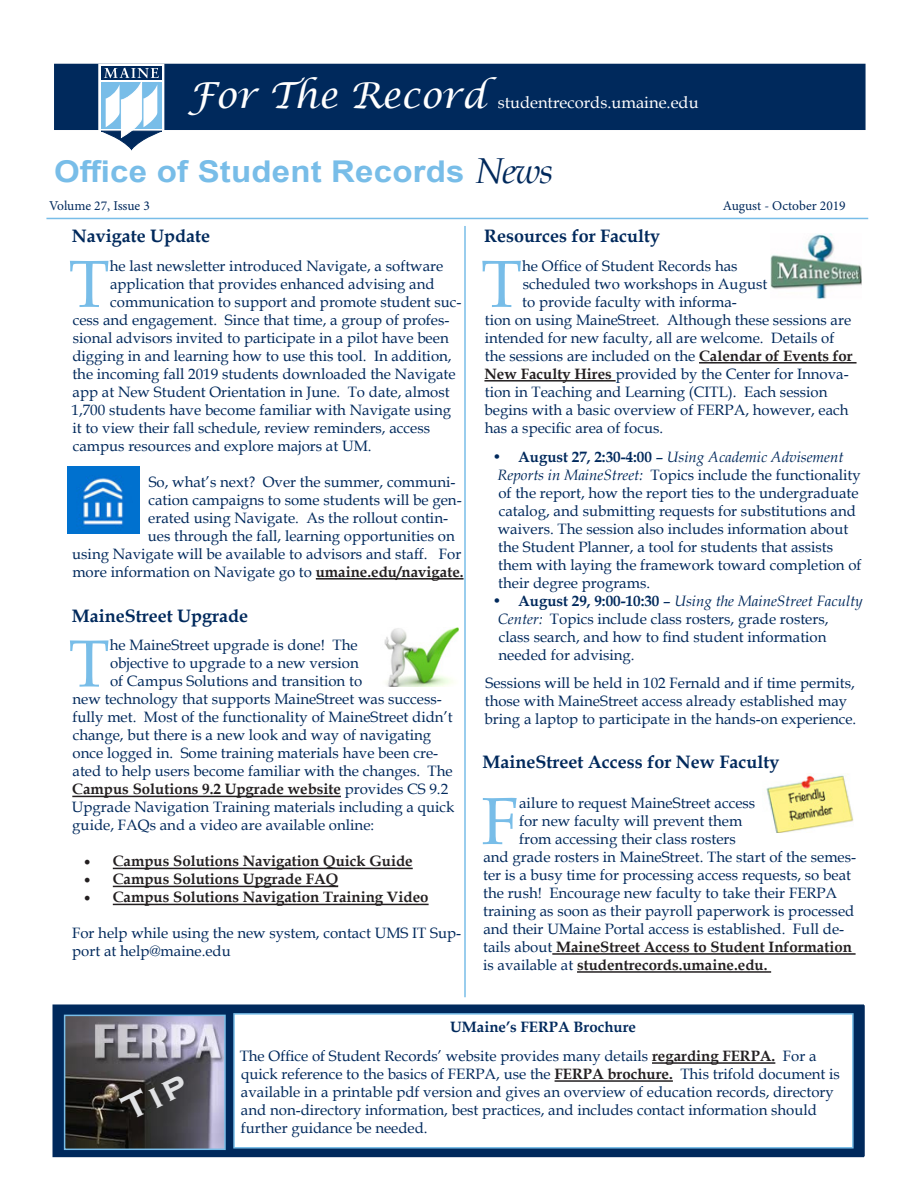
<style>
.page{position:relative;width:918px;height:1188px;background:#fff}
.page>*{position:absolute;margin:0;border:0;box-sizing:border-box;transform-origin:0 0}
.t1{font:66.6px "Book Antiqua";color:#78bde8}
.t2{font:700 30px "Arial";letter-spacing:.005em;color:#78bde8;scale:1.1 1}
.t3{font:700 18px "Book Antiqua";color:#00295c}
.t4{font:16.5px "Book Antiqua";color:#fff}
.t5{font:15px/18px "Book Antiqua";color:#00295c}
.t6{font:700 15px "Book Antiqua";color:#231f20}
.t7{font:700 15px "Book Antiqua";color:#00295c}
.t8{font:13.5px "Minion Pro";color:#00295c}
.s1{font-family:"Lucida Calligraphy";font-style:italic;font-size:36px}
.s2{font-family:"Book Antiqua";font-weight:400;font-style:italic;font-size:36px;color:#00295c}
.s3{font-weight:700;color:#231f20}
.s4{font-weight:400;color:#00295c}
.s5{font-family:"Minion Pro";font-weight:400;font-size:18px}
.s6{font-weight:700}
.s7{font-style:italic}
</style>
<div class="page">
<div style="left:54px;top:1005px;width:811px;height:151px;background:#00295c"></div>
<div style="left:54px;top:64px;width:812px;height:66px;background:#00295c"></div>
<svg style="left:98px;top:64px;width:66px;height:86px"></svg>
<hr style="left:464px;top:226px;width:2px;height:771px;background:#78bde8">
<div style="left:52px;top:1004px;width:812px;height:153px;border:2px solid #00295c"></div>
<img style="left:67px;top:1018px;width:156px;height:129px">
<div style="left:64px;top:1015px;width:162px;height:135px;border:2px solid #78bde8"></div>
<hr style="left:46px;top:218px;width:822px;height:1px;background:#78bde8">
<div style="left:234px;top:1014px;width:619px;height:134px;background:#fff"></div>
<hr style="left:652px;top:1062px;width:123px;height:2px;background:#231f20">
<hr style="left:555px;top:1080px;width:118px;height:2px;background:#231f20">
<div style="left:233px;top:1013px;width:621px;height:136px;border:2px solid #78bde8"></div>
<hr style="left:316px;top:578px;width:148px;height:2px;background:#231f20">
<hr style="left:72px;top:796px;width:269px;height:1px;background:#231f20">
<hr style="left:113px;top:868px;width:300px;height:1px;background:#231f20">
<hr style="left:113px;top:886px;width:225px;height:1px;background:#231f20">
<hr style="left:113px;top:904px;width:316px;height:1px;background:#231f20">
<img style="left:68px;top:466px;width:72px;height:67px">
<img style="left:384px;top:627px;width:74px;height:59px">
<hr style="left:699px;top:362px;width:158px;height:2px;background:#231f20">
<hr style="left:484px;top:380px;width:132px;height:2px;background:#231f20">
<img style="left:770px;top:233px;width:91px;height:66px">
<hr style="left:552px;top:953px;width:304px;height:2px;background:#231f20">
<hr style="left:577px;top:971px;width:194px;height:2px;background:#231f20">
<img style="left:766px;top:775px;width:88px;height:58px">
<svg style="left:119px;top:1075px;width:70px;height:46px;background:#312f2f"></svg>
<p class="t4" style="left:188px;top:91px;width:512px"><span class="s1">For The Record</span> studentrecords.umaine.edu</p>
<p class="t2" style="left:54px;top:150px;width:455px">Office of Student Records <span class="s2">News</span></p>
<p class="t8" style="left:49px;top:196px;width:102px">Volume 27, Issue 3</p>
<p class="t8" style="left:723px;top:196px;width:124px">August - October 2019</p>
<p class="t3" style="left:72px;top:224px;width:140px">Navigate Update</p>
<p class="t1" style="left:69px;top:238px;width:42px">T</p>
<p class="t5" style="left:110px;top:256px;width:335px">he last newsletter introduced Navigate, a software</p>
<p class="t5" style="left:110px;top:274px;width:326px">application that provides enhanced advising and</p>
<p class="t5" style="left:110px;top:292px;width:353px">communication to support and promote student suc-</p>
<p class="t5" style="left:73px;top:310px;width:378px">cess and engagement. Since that time, a group of profes-</p>
<p class="t5" style="left:73px;top:328px;width:377px">sional advisors invited to participate in a pilot have been</p>
<p class="t5" style="left:72px;top:346px;width:381px">digging in and learning how to use this tool. In addition,</p>
<p class="t5" style="left:72px;top:364px;width:385px">the incoming fall 2019 students downloaded the Navigate</p>
<p class="t5" style="left:73px;top:382px;width:379px">app at New Student Orientation in June. To date, almost</p>
<p class="t5" style="left:72px;top:400px;width:381px">1,700 students have become familiar with Navigate using</p>
<p class="t5" style="left:72px;top:418px;width:359px">it to view their fall schedule, review reminders, access</p>
<p class="t5" style="left:73px;top:436px;width:300px">campus resources and explore majors at UM.</p>
<p class="t5" style="left:149px;top:472px;width:308px">So, what’s next? Over the summer, communi-</p>
<p class="t5" style="left:148px;top:490px;width:315px">cation campaigns to some students will be gen-</p>
<p class="t5" style="left:148px;top:508px;width:301px">erated using Navigate. As the rollout contin-</p>
<p class="t5" style="left:148px;top:526px;width:308px">ues through the fall, learning opportunities on</p>
<p class="t5" style="left:72px;top:544px;width:391px">using Navigate will be available to advisors and staff. For</p>
<p class="t5" style="left:72px;top:562px;width:393px">more information on Navigate go to <span class="s3">umaine.edu/navigate.</span></p>
<p class="t3" style="left:72px;top:603px;width:178px">MaineStreet Upgrade</p>
<p class="t1" style="left:69px;top:617px;width:42px">T</p>
<p class="t5" style="left:110px;top:636px;width:249px">he MaineStreet upgrade is done! The</p>
<p class="t5" style="left:110px;top:654px;width:250px">objective to upgrade to a new version</p>
<p class="t5" style="left:110px;top:672px;width:254px">of Campus Solutions and transition to</p>
<p class="t5" style="left:73px;top:690px;width:371px">new technology that supports MaineStreet was success-</p>
<p class="t5" style="left:73px;top:708px;width:382px">fully met. Most of the functionality of MaineStreet didn’t</p>
<p class="t5" style="left:73px;top:726px;width:360px">change, but there is a new look and way of navigating</p>
<p class="t5" style="left:73px;top:744px;width:367px">once logged in. Some training materials have been cre-</p>
<p class="t5" style="left:73px;top:762px;width:382px">ated to help users become familiar with the changes. The</p>
<p class="t6" style="left:72px;top:779px;width:377px">Campus Solutions 9.2 Upgrade website <span class="s4">provides CS 9.2</span></p>
<p class="t5" style="left:72px;top:798px;width:384px">Upgrade Navigation Training materials including a quick</p>
<p class="t5" style="left:72px;top:816px;width:304px">guide, FAQs and a video are available online:</p>
<p class="t6" style="left:84px;top:851px;width:330px"><span class="s5">•</span> Campus Solutions Navigation Quick Guide</p>
<p class="t6" style="left:84px;top:869px;width:256px"><span class="s5">•</span> Campus Solutions Upgrade FAQ</p>
<p class="t6" style="left:84px;top:887px;width:346px"><span class="s5">•</span> Campus Solutions Navigation Training Video</p>
<p class="t5" style="left:72px;top:924px;width:391px">For help while using the new system, contact UMS IT Sup&shy;port at help@maine.edu</p>
<p class="t3" style="left:484px;top:224px;width:177px">Resources for Faculty</p>
<p class="t1" style="left:481px;top:238px;width:42px">T</p>
<p class="t5" style="left:522px;top:256px;width:217px">he Office of Student Records has</p>
<p class="t5" style="left:523px;top:274px;width:246px">scheduled two workshops in August</p>
<p class="t5" style="left:522px;top:292px;width:216px">to provide faculty with informa-</p>
<p class="t5" style="left:485px;top:310px;width:368px">tion on using MaineStreet. Although these sessions are</p>
<p class="t5" style="left:485px;top:328px;width:351px">intended for new faculty, all are welcome. Details of</p>
<p class="t5" style="left:485px;top:346px;width:369px">the sessions are included on the <span class="s3">Calendar of Events for</span></p>
<p class="t5" style="left:484px;top:364px;width:366px"><span class="s3">New Faculty Hires</span> provided by the Center for Innova-</p>
<p class="t5" style="left:485px;top:382px;width:344px">tion in Teaching and Learning (CITL). Each session</p>
<p class="t5" style="left:485px;top:400px;width:365px">begins with a basic overview of FERPA, however, each</p>
<p class="t5" style="left:485px;top:418px;width:180px">has a specific area of focus.</p>
<p class="t5" style="left:498px;top:447px;width:366px;text-indent:-5px">• <span class="s6">August 27, 2:30-4:00</span> – <span class="s7">Using Academic Advisement Reports in MaineStreet:</span> Topics include the functionality of the report, how the report ties to the undergraduate catalog, and submitting requests for substitutions and waivers. The session also includes information about the Student Planner, a tool for students that assists them with laying the framework toward completion of their degree programs.</p>
<p class="t5" style="left:498px;top:591px;width:366px;text-indent:-5px">• <span class="s6">August 29, 9:00-10:30</span> – <span class="s7">Using the MaineStreet Faculty Center:</span> Topics include class rosters, grade rosters, class search, and how to find student information needed for advising.</p>
<p class="t5" style="left:485px;top:674px;width:373px">Sessions will be held in 102 Fernald and if time permits, those with MaineStreet access already established may bring a laptop to participate in the hands-on experience.</p>
<p class="t3" style="left:482px;top:750px;width:298px">MaineStreet Access for New Faculty</p>
<p class="t1" style="left:482px;top:775px;width:39px">F</p>
<p class="t5" style="left:519px;top:794px;width:238px">ailure to request MaineStreet access</p>
<p class="t5" style="left:519px;top:812px;width:225px">for new faculty will prevent them</p>
<p class="t5" style="left:519px;top:830px;width:218px">from accessing their class rosters</p>
<p class="t5" style="left:483px;top:848px;width:374px">and grade rosters in MaineStreet. The start of the semes-</p>
<p class="t5" style="left:483px;top:866px;width:369px">ter is a busy time for processing access requests, so beat</p>
<p class="t5" style="left:483px;top:884px;width:356px">the rush! Encourage new faculty to take their FERPA</p>
<p class="t5" style="left:483px;top:902px;width:373px">training as soon as their payroll paperwork is processed</p>
<p class="t5" style="left:483px;top:920px;width:362px">and their UMaine Portal access is established. Full de-</p>
<p class="t6" style="left:483px;top:937px;width:370px"><span class="s4">tails about</span> MaineStreet Access to Student Information</p>
<p class="t6" style="left:483px;top:955px;width:286px"><span class="s4">is available at</span> studentrecords.umaine.edu.</p>
<p class="t7" style="left:450px;top:1017px;width:187px">UMaine’s FERPA Brochure</p>
<p class="t5" style="left:240px;top:1047px;width:602px">The Office of Student Records’ website provides many details <span class="s3">regarding FERPA.</span> For a quick reference to the basics of FERPA, use the <span class="s3">FERPA brochure.</span> This trifold document is available in a printable pdf version and gives an overview of education records, directory and non-directory information, best practices, and includes contact information should further guidance be needed.</p>
</div>
